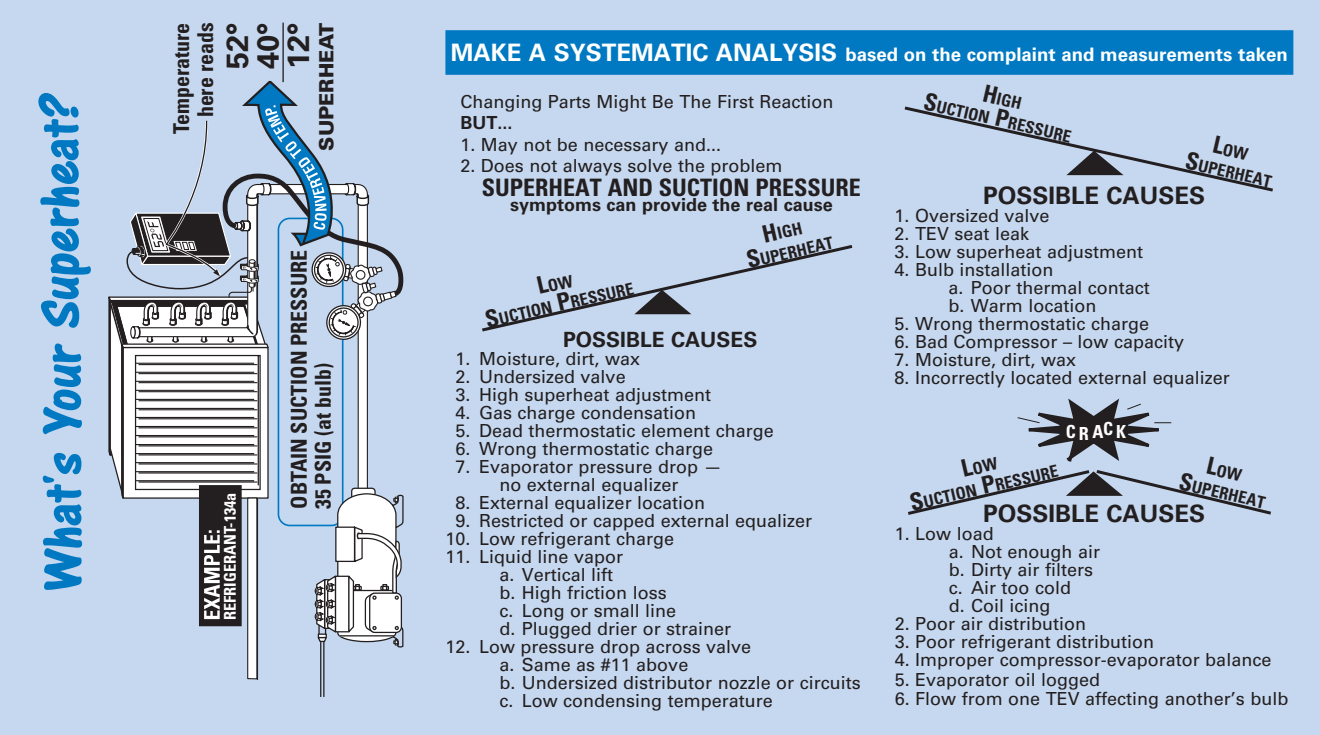
<style>
.page{position:relative;width:1320px;height:735px;background:#fff}
.page>*{position:absolute;margin:0;border:0;box-sizing:border-box;transform-origin:0 0}
.t1{font:700 30.6px/30.6px "Univers";color:#231f20;text-align:justify}
.t2{font:700 24px "Univers";color:#231f20}
.t3{font:700 condensed 24px "Univers";color:#231f20}
.t4{font:700 condensed 21.9px/24px "Univers";color:#231f20}
.t5{font:700 21px "Univers";color:#231f20}
.t6{font:900 19.8px "Univers";color:#231f20}
.t7{font:700 18.6px "Univers";color:#fff}
.t8{font:18px/18px "Univers";color:#231f20}
.t9{font:700 18px "Univers";color:#231f20}
.t10{font:700 condensed 18px "Univers";letter-spacing:.175em;color:#fff}
.t11{font:700 condensed 16.8px/21px "Univers";color:#231f20;text-align:center}
.t12{font:700 condensed 16.2px "Univers";color:#fff}
.s1{font-size:24px}
</style>
<div class="page">
<div style="left:0;top:0;width:1320px;height:734px;background:#c6d8ef"></div>
<svg style="left:43px;top:453px;width:39px;height:136px"></svg>
<svg style="left:43px;top:343px;width:39px;height:91px"></svg>
<svg style="left:38px;top:93px;width:53px;height:235px"></svg>
<hr style="left:323px;top:634px;width:1px;height:62px;background:#231f20">
<hr style="left:320px;top:634px;width:1px;height:62px;background:#231f20">
<hr style="left:282px;top:23px;width:2px;height:59px;background:#231f20">
<svg style="left:108px;top:80px;width:296px;height:599px"></svg>
<div style="left:445px;top:30px;width:848px;height:45px;background:#0079c2;border:3px solid #0079c2"></div>
<svg style="left:482px;top:245px;width:371px;height:87px"></svg>
<svg style="left:908px;top:398px;width:363px;height:117px"></svg>
<svg style="left:904px;top:106px;width:369px;height:86px"></svg>
<p class="t4" style="left:169px;top:134px;width:113px;text-align:right;rotate:-90deg">Temperature here reads</p>
<h1 class="t1" style="left:222px;top:69px;width:48px;rotate:-90deg">52° 40° 12°</h1>
<p class="t6" style="left:314px;top:150px;width:129px;rotate:-90deg">SUPERHEAT</p>
<p class="t12" style="left:220px;top:620px;width:129px;rotate:-90deg">REFRIGERANT-134a</p>
<p class="t4" style="left:287px;top:508px;width:260px;rotate:-90deg">OBTAIN SUCTION PRESSURE<br>35 PSIG (at bulb)</p>
<p class="t7" style="left:451px;top:44px;width:838px"><span class="s1">MAKE A SYSTEMATIC ANALYSIS</span> based on the complaint and measurements taken</p>
<p class="t8" style="left:460px;top:92px;width:375px">Changing Parts Might Be The First Reaction</p>
<p class="t9" style="left:460px;top:112px;width:54px">BUT...</p>
<p class="t8" style="left:460px;top:135px;width:262px">1. May not be necessary and...</p>
<p class="t8" style="left:460px;top:157px;width:324px">2. Does not always solve the problem</p>
<h2 class="t3" style="left:482px;top:173px;width:381px">SUPERHEAT AND SUCTION PRESSURE</h2>
<p class="t9" style="left:510px;top:194px;width:324px">symptoms can provide the real cause</p>
<p class="t11" style="left:740px;top:231px;width:90px;rotate:-13deg"><span class="s1">H</span>igh<br><span class="s1">S</span>uperheat</p>
<p class="t11" style="left:479px;top:291px;width:153px;rotate:-13deg"><span class="s1">L</span>ow<br><span class="s1">S</span>uction <span class="s1">P</span>ress ure</p>
<p class="t5" style="left:563px;top:327px;width:196px">POSSIBLE CAUSES</p>
<p class="t8" style="left:455px;top:349px;width:186px">1. Moisture, dirt, wax</p>
<p class="t8" style="left:455px;top:367px;width:172px">2. Undersized valve</p>
<p class="t8" style="left:455px;top:385px;width:257px">3. High superheat adjustment</p>
<p class="t8" style="left:455px;top:403px;width:242px">4. Gas charge condensation</p>
<p class="t8" style="left:455px;top:421px;width:320px">5. Dead thermostatic element charge</p>
<p class="t8" style="left:455px;top:439px;width:259px">6. Wrong thermostatic charge</p>
<p class="t8" style="left:455px;top:457px;width:268px;text-align:center">7. Evaporator pressure drop — no external equalizer</p>
<p class="t8" style="left:455px;top:493px;width:251px">8. External equalizer location</p>
<p class="t8" style="left:455px;top:511px;width:358px">9. Restricted or capped external equalizer</p>
<p class="t8" style="left:445px;top:529px;width:230px">10. Low refrigerant charge</p>
<p class="t8" style="left:499px;top:547px;width:233px;text-indent:-54px">11. Liquid line vapor<br>a. Vertical lift<br>b. High friction loss<br>c. Long or small line<br>d. Plugged drier or strainer</p>
<p class="t8" style="left:499px;top:637px;width:363px;text-indent:-54px">12. Low pressure drop across valve<br>a. Same as #11 above<br>b. Undersized distributor nozzle or circuits c. Low condensing temperature</p>
<p class="t11" style="left:944px;top:75px;width:139px;text-align:left;text-indent:42px;rotate:13deg"><span class="s1">H</span>igh uction <span class="s1">P</span>ress ure</p>
<p class="t11" style="left:1192px;top:131px;width:90px;rotate:13deg"><span class="s1">L</span>ow<br><span class="s1">S</span>uperheat</p>
<h2 class="t2" style="left:983px;top:181px;width:224px">POSSIBLE CAUSES</h2>
<p class="t8" style="left:894px;top:206px;width:157px">1. Oversized valve</p>
<p class="t8" style="left:894px;top:224px;width:136px">2. TEV seat leak</p>
<p class="t8" style="left:894px;top:242px;width:250px">3. Low superheat adjustment</p>
<p class="t8" style="left:948px;top:260px;width:203px;text-indent:-54px">4. Bulb installation<br>a. Poor thermal contact b. Warm location</p>
<p class="t8" style="left:894px;top:314px;width:256px">5. Wrong thermostatic charge</p>
<p class="t8" style="left:894px;top:332px;width:291px">6. Bad Compressor – low capacity</p>
<p class="t8" style="left:894px;top:350px;width:183px">7. Moisture, dirt, wax</p>
<p class="t8" style="left:894px;top:368px;width:337px">8. Incorrectly located external equalizer</p>
<p class="t10" style="left:1066px;top:420px;width:62px">CRACK</p>
<p class="t11" style="left:1186px;top:452px;width:90px;rotate:13deg"><span class="s1">L</span>ow<br><span class="s1">S</span>uperheat</p>
<p class="t11" style="left:904px;top:474px;width:153px;rotate:-13deg"><span class="s1">L</span>ow<br><span class="s1">S</span>uction <span class="s1">P</span>ress ure</p>
<h2 class="t2" style="left:983px;top:499px;width:224px">POSSIBLE CAUSES</h2>
<p class="t8" style="left:949px;top:524px;width:153px;text-indent:-54px">1. Low load<br>a. Not enough air b. Dirty air filters c. Air too cold<br>d. Coil icing</p>
<p class="t8" style="left:895px;top:614px;width:193px">2. Poor air distribution</p>
<p class="t8" style="left:895px;top:632px;width:261px">3. Poor refrigerant distribution</p>
<p class="t8" style="left:895px;top:650px;width:378px">4. Improper compressor-evaporator balance</p>
<p class="t8" style="left:895px;top:670px;width:207px">5. Evaporator oil logged</p>
<p class="t8" style="left:895px;top:689px;width:395px">6. Flow from one TEV affecting another’s bulb</p>
</div>
